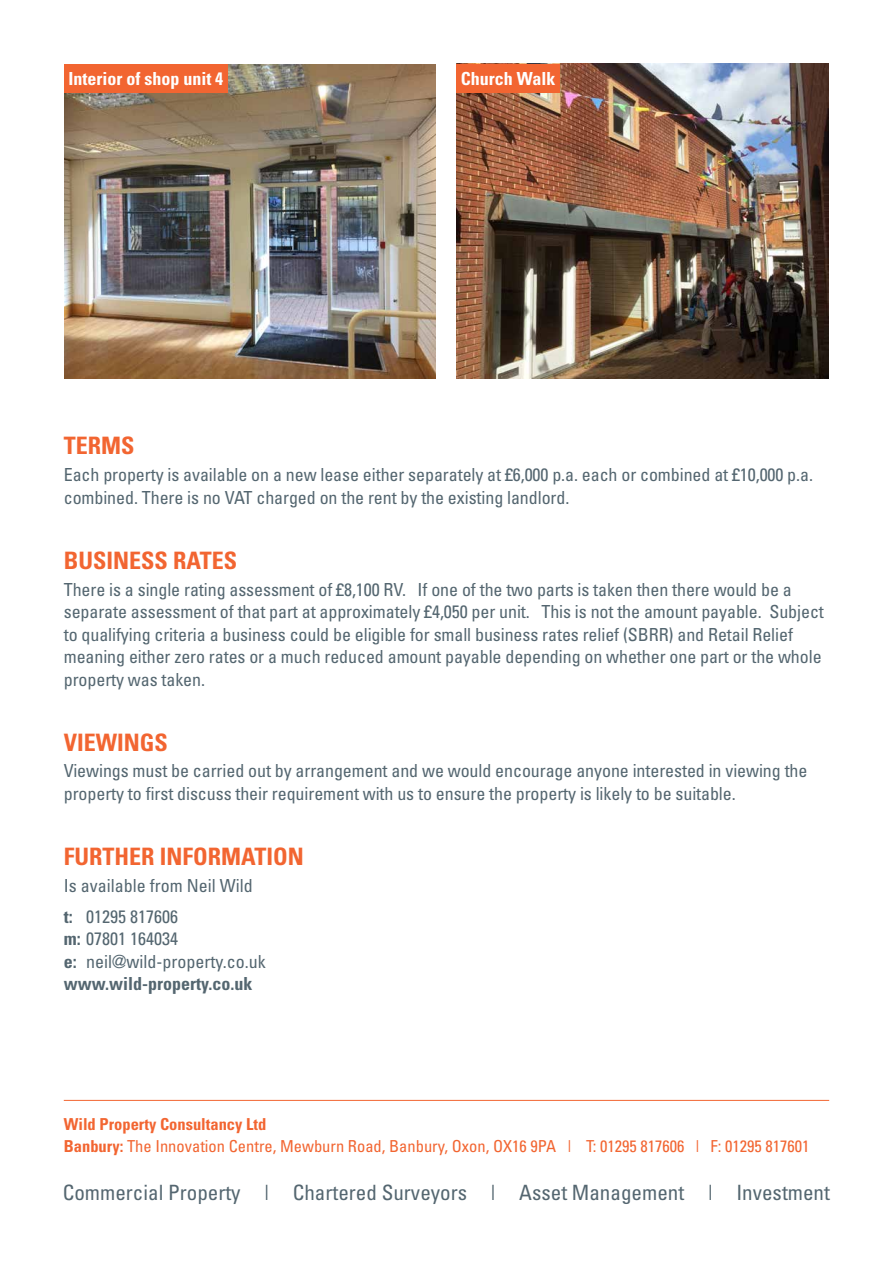
<style>
.page{position:relative;width:893px;height:1263px;background:#fff}
.page>*{position:absolute;margin:0;border:0;box-sizing:border-box;transform-origin:0 0}
.t1{font:700 condensed 24px "Univers";color:#f26531}
.t2{font:condensed 21.15px "Univers";color:#546670}
.t3{font:condensed 18px/22.5px "Univers";letter-spacing:-.005em;color:#546670}
.t4{font:700 condensed 18px "Univers";color:#fff}
.t5{font:condensed 16.5px/22.5px "Univers";color:#f26531}
.s1{font-weight:700}
</style>
<div class="page">
<hr style="left:64px;top:1100px;width:765px;height:1px;background:#f26531">
<img style="left:64px;top:64px;width:371px;height:314px">
<div style="left:64px;top:64px;width:164px;height:29px;background:#f26531"></div>
<img style="left:457px;top:64px;width:372px;height:314px">
<div style="left:457px;top:64px;width:103px;height:29px;background:#f26531"></div>
<p class="t4" style="left:69px;top:68px;width:156px">Interior of shop unit 4</p>
<p class="t4" style="left:461px;top:68px;width:96px">Church Walk</p>
<h1 class="t1" style="left:64px;top:431px;width:72px">TERMS</h1>
<p class="t3" style="left:64px;top:463px;width:751px">Each property is available on a new lease either separately at £6,000 p.a. each or combined at £10,000 p.a. combined. There is no VAT charged on the rent by the existing landlord.</p>
<h1 class="t1" style="left:64px;top:545px;width:175px">BUSINESS RATES</h1>
<p class="t3" style="left:64px;top:577px;width:762px">There is a single rating assessment of £8,100 RV. If one of the two parts is taken then there would be a separate assessment of that part at approximately £4,050 per unit. This is not the amount payable. Subject to qualifying criteria a business could be eligible for small business rates relief (SBRR) and Retail Relief meaning either zero rates or a much reduced amount payable depending on whether one part or the whole property was taken.</p>
<h1 class="t1" style="left:64px;top:727px;width:106px">VIEWINGS</h1>
<p class="t3" style="left:64px;top:759px;width:745px">Viewings must be carried out by arrangement and we would encourage anyone interested in viewing the property to first discuss their requirement with us to ensure the property is likely to be suitable.</p>
<h1 class="t1" style="left:64px;top:841px;width:241px">FURTHER INFORMATION</h1>
<p class="t3" style="left:64px;top:869px;width:190px;line-height:31px">Is available from Neil Wild <span class="s1">t:</span> 01295 817606</p>
<p class="t3" style="left:64px;top:927px;width:203px"><span class="s1">m:</span> 07801 164034<br><span class="s1">e:</span> neil@wild-property.co.uk <span class="s1">www.wild-property.co.uk</span></p>
<p class="t5" style="left:64px;top:1112px;width:747px"><span class="s1">Wild Property Consultancy Ltd<br>Banbury:</span> The Innovation Centre, Mewburn Road, Banbury, Oxon, OX16 9PA | T: 01295 817606 | F: 01295 817601</p>
<p class="t2" style="left:63px;top:1179px;width:769px">Commercial Property | Chartered Surveyors | Asset Management | Investment</p>
</div>
